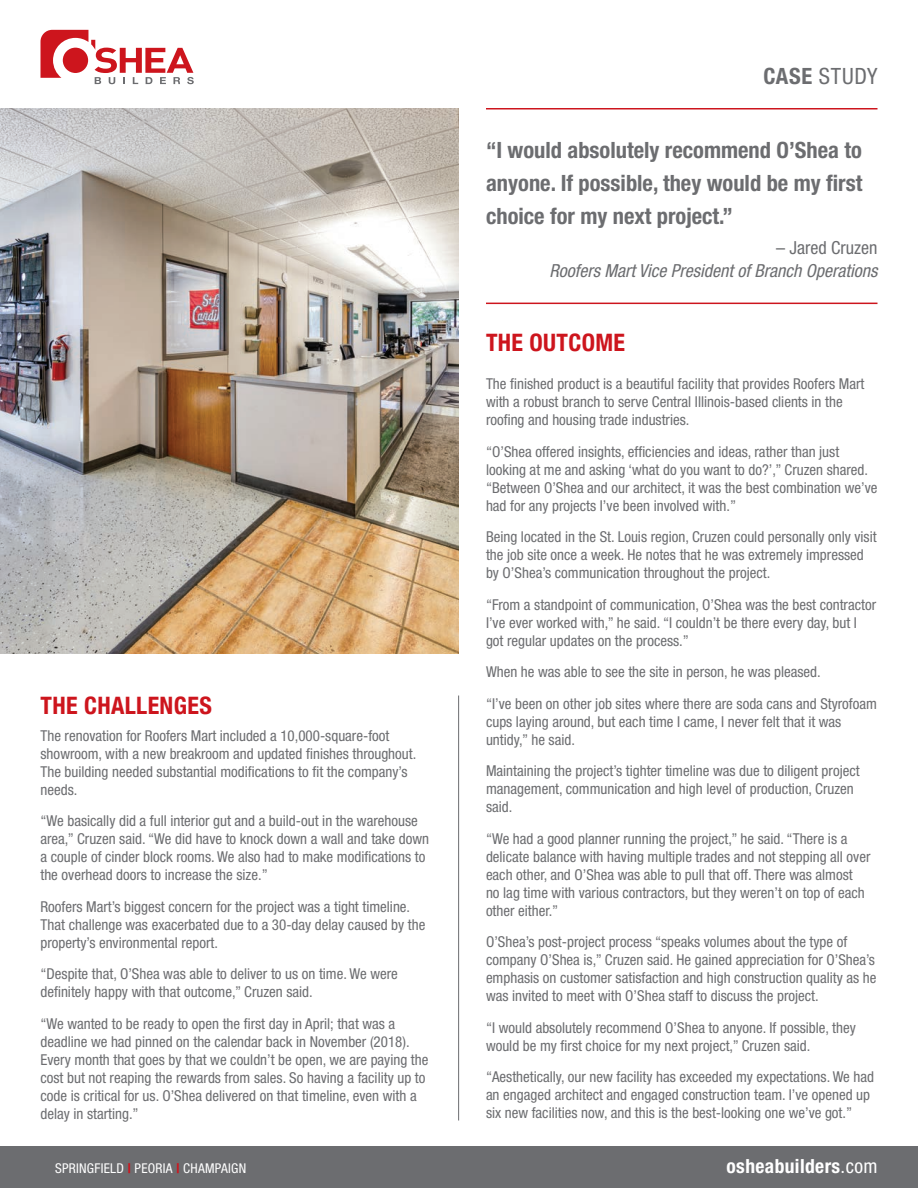
<style>
.page{position:relative;width:918px;height:1188px;background:#fff}
.page>*{position:absolute;margin:0;border:0;box-sizing:border-box;transform-origin:0 0}
.t1{font:700 condensed 24px "Helvetica Neue";letter-spacing:.015em;color:#cd151d}
.t2{font:700 condensed 22.5px/33px "Helvetica Neue";color:#6c6d70;text-align:justify}
.t3{font:condensed 22.5px "Helvetica Neue";letter-spacing:.03em;color:#6c6d70}
.t4{font:700 condensed 19.5px "Helvetica Neue";letter-spacing:.02em;color:#fff}
.t5{font:italic condensed 18px "Helvetica Neue";color:#6c6d70}
.t6{font:condensed 18px "Helvetica Neue";color:#6c6d70}
.t7{font:condensed 15px/18px "Helvetica Neue";color:#6c6d70}
.t8{font:condensed 13.5px "Helvetica Neue";letter-spacing:.02em;color:#fff}
.s1{font-weight:700}
.s2{font-weight:700;color:#cd151d}
.s3{font-weight:400}
</style>
<div class="page">
<img style="left:0;top:108px;width:459px;height:545px">
<svg style="left:41px;top:30px;width:153px;height:54px"></svg>
<hr style="left:458px;top:696px;width:1px;height:424px;background:#6c6d70">
<hr style="left:486px;top:108px;width:392px;height:2px;background:#cd151d">
<hr style="left:486px;top:303px;width:392px;height:1px;background:#cd151d">
<div style="left:0;top:1147px;width:918px;height:41px;background:#6c6d70"></div>
<h2 class="t3" style="left:764px;top:63px;width:115px"><span class="s1">CASE</span> STUDY</h2>
<h2 class="t2" style="left:486px;top:133px;width:378px">“I would absolutely recommend O’Shea to anyone. If possible, they would be my first choice for my next project.”</h2>
<p class="t6" style="left:776px;top:238px;width:103px">– Jared Cruzen</p>
<p class="t5" style="left:550px;top:260px;width:329px">Roofers Mart Vice President of Branch Operations</p>
<h1 class="t1" style="left:40px;top:691px;width:173px">THE CHALLENGES</h1>
<p class="t7" style="left:40px;top:727px;width:377px">The renovation for Roofers Mart included a 10,000-square-foot showroom, with a new breakroom and updated finishes throughout.<br>The building needed substantial modifications to fit the company’s needs.</p>
<p class="t7" style="left:40px;top:812px;width:390px">“We basically did a full interior gut and a build-out in the warehouse area,” Cruzen said. “We did have to knock down a wall and take down a couple of cinder block rooms. We also had to make modifications to the overhead doors to increase the size.”</p>
<p class="t7" style="left:40px;top:898px;width:386px">Roofers Mart’s biggest concern for the project was a tight timeline.<br>That challenge was exacerbated due to a 30-day delay caused by the property’s environmental report.</p>
<p class="t7" style="left:40px;top:965px;width:359px">“Despite that, O’Shea was able to deliver to us on time. We were definitely happy with that outcome,” Cruzen said.</p>
<p class="t7" style="left:40px;top:1015px;width:389px">“We wanted to be ready to open the first day in April; that was a deadline we had pinned on the calendar back in November (2018).<br>Every month that goes by that we couldn’t be open, we are paying the cost but not reaping the rewards from sales. So having a facility up to code is critical for us. O’Shea delivered on that timeline, even with a delay in starting.”</p>
<h1 class="t1" style="left:486px;top:327px;width:141px">THE OUTCOME</h1>
<p class="t7" style="left:486px;top:375px;width:380px">The finished product is a beautiful facility that provides Roofers Mart with a robust branch to serve Central Illinois-based clients in the roofing and housing trade industries.</p>
<p class="t7" style="left:486px;top:442px;width:393px">“O’Shea offered insights, efficiencies and ideas, rather than just looking at me and asking ‘what do you want to do?’,” Cruzen shared. “Between O’Shea and our architect, it was the best combination we’ve had for any projects I’ve been involved with.”</p>
<p class="t7" style="left:486px;top:528px;width:392px">Being located in the St. Louis region, Cruzen could personally only visit the job site once a week. He notes that he was extremely impressed by O’Shea’s communication throughout the project.</p>
<p class="t7" style="left:486px;top:595px;width:392px">“From a standpoint of communication, O’Shea was the best contractor<br>I’ve ever worked with,” he said. “I couldn’t be there every day, but I got regular updates on the process.”</p>
<p class="t7" style="left:486px;top:656px;width:393px;line-height:31.5px">When he was able to see the site in person, he was pleased.<br>“I’ve been on other job sites where there are soda cans and Styrofoam</p>
<p class="t7" style="left:486px;top:712px;width:357px">cups laying around, but each time I came, I never felt that it was untidy,” he said.</p>
<p class="t7" style="left:486px;top:762px;width:375px">Maintaining the project’s tighter timeline was due to diligent project management, communication and high level of production, Cruzen said.</p>
<p class="t7" style="left:486px;top:829px;width:386px">“We had a good planner running the project,” he said. “There is a delicate balance with having multiple trades and not stepping all over each other, and O’Shea was able to pull that off. There was almost<br>no lag time with various contractors, but they weren’t on top of each other either.”</p>
<p class="t7" style="left:486px;top:933px;width:392px">O’Shea’s post-project process “speaks volumes about the type of company O’Shea is,” Cruzen said. He gained appreciation for O’Shea’s emphasis on customer satisfaction and high construction quality as he was invited to meet with O’Shea staff to discuss the project.</p>
<p class="t7" style="left:486px;top:1018px;width:371px">“I would absolutely recommend O’Shea to anyone. If possible, they would be my first choice for my next project,” Cruzen said.</p>
<p class="t7" style="left:486px;top:1068px;width:390px">“Aesthetically, our new facility has exceeded my expectations. We had an engaged architect and engaged construction team. I’ve opened up six new facilities now, and this is the best-looking one we’ve got.”</p>
<p class="t8" style="left:55px;top:1161px;width:193px">SPRINGFIELD <span class="s2">|</span> PEORIA <span class="s2">|</span> CHAMPAIGN</p>
<h3 class="t4" style="left:727px;top:1154px;width:152px">osheabuilders<span class="s3">.com</span></h3>
</div>
